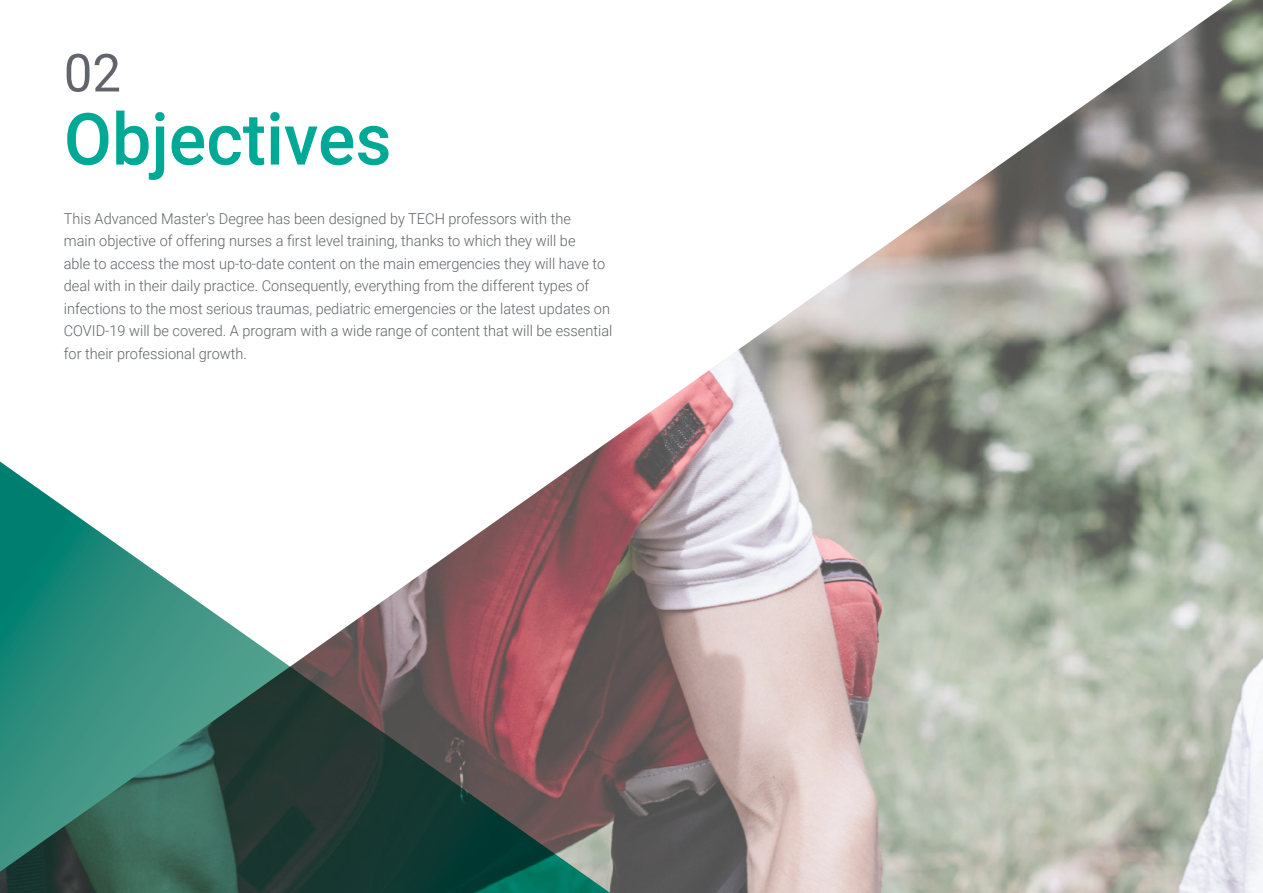
<style>
.page{position:relative;width:1263px;height:893px;background:#fff}
.page>*{position:absolute;margin:0;border:0;box-sizing:border-box;transform-origin:0 0}
.t1{font:500 72px "Roboto";color:#00a996}
.t2{font:52.5px "Roboto";color:#61646a}
.t3{font:300 15px/22.5px "Roboto";color:#61646a}
</style>
<div class="page">
<img style="left:602px;top:0;width:661px;height:893px">
<svg style="left:0;top:446px;width:640px;height:447px"></svg>
<h2 class="t2" style="left:64px;top:36px;width:59px">02</h2>
<h1 class="t1" style="left:64px;top:89px;width:329px">Objectives</h1>
<p class="t3" style="left:64px;top:207px;width:550px">This Advanced Master's Degree has been designed by TECH professors with the<br>main objective of offering nurses a first level training, thanks to which they will be<br>able to access the most up-to-date content on the main emergencies they will have to deal with in their daily practice. Consequently, everything from the different types of infections to the most serious traumas, pediatric emergencies or the latest updates on COVID-19 will be covered. A program with a wide range of content that will be essential for their professional growth.</p>
</div>
